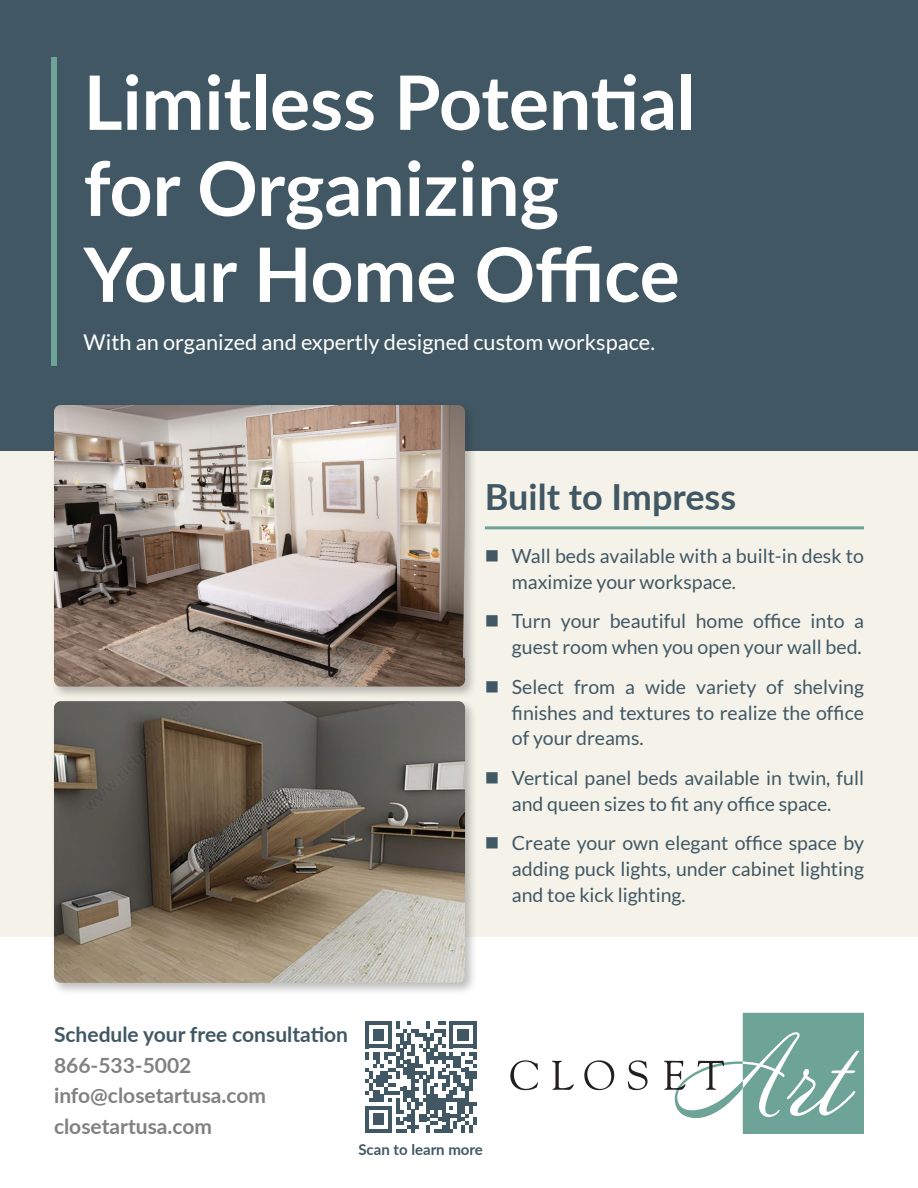
<style>
.page{position:relative;width:918px;height:1188px;background:#fff}
.page>*{position:absolute;margin:0;border:0;box-sizing:border-box;transform-origin:0 0}
.t1{font:700 75px/86.1px "Lato";color:#fff}
.t2{font:700 36px "Lato";color:#415864}
.t3{font:21.75px "Lato";color:#fff}
.t4{font:700 21px/30.6px "Lato";color:#808180}
.t5{font:700 21px "Lato";color:#415864}
.t6{font:19.5px/26px "Lato";color:#415864}
.t7{font:700 15px "Lato";color:#415864}
</style>
<div class="page">
<svg style="left:365px;top:1021px;width:111px;height:112px"></svg>
<div style="left:0;top:0;width:918px;height:907px;background:#415864"></div>
<svg style="left:510px;top:1060px;width:28px;height:30px"></svg>
<svg style="left:552px;top:1061px;width:22px;height:29px"></svg>
<svg style="left:584px;top:1060px;width:30px;height:30px"></svg>
<svg style="left:628px;top:1060px;width:20px;height:30px"></svg>
<svg style="left:664px;top:1013px;width:200px;height:121px"></svg>
<div style="left:0;top:451px;width:918px;height:486px;background:#f5f3e9"></div>
<hr style="left:485px;top:526px;width:379px;height:3px;background:#6ea397">
<div style="left:51px;top:57px;width:6px;height:309px;background:#6ea397"></div>
<div style="left:51px;top:698px;width:427px;height:298px;background:#231f20;opacity:.3"></div>
<img style="left:54px;top:701px;width:411px;height:282px">
<div style="left:51px;top:402px;width:427px;height:298px;background:#231f20;opacity:.3"></div>
<img style="left:54px;top:405px;width:411px;height:282px">
<h1 class="t1" style="left:84px;top:56px;width:614px">Limitless Potential for Organizing<br>Your Home Office</h1>
<p class="t3" style="left:84px;top:330px;width:573px">With an organized and expertly designed custom workspace.</p>
<h2 class="t2" style="left:485px;top:471px;width:253px">Built to Impress</h2>
<p class="t6" style="left:512px;top:543px;width:354px">Wall beds available with a built-in desk to maximize your workspace.</p>
<p class="t6" style="left:512px;top:608px;width:354px">Turn your beautiful home office into a guest room when you open your wall bed.</p>
<p class="t6" style="left:512px;top:674px;width:354px;text-align:justify">Select from a wide variety of shelving finishes and textures to realize the office of your dreams.</p>
<p class="t6" style="left:512px;top:765px;width:354px">Vertical panel beds available in twin, full and queen sizes to fit any office space.</p>
<p class="t6" style="left:512px;top:830px;width:354px;text-align:justify">Create your own elegant office space by adding puck lights, under cabinet lighting and toe kick lighting.</p>
<p class="t5" style="left:54px;top:1019px;width:296px">Schedule your free consultation</p>
<p class="t4" style="left:54px;top:1049px;width:214px">866-533-5002 info@closetartusa.com closetartusa.com</p>
<p class="t7" style="left:358px;top:1138px;width:126px">Scan to learn more</p>
</div>
